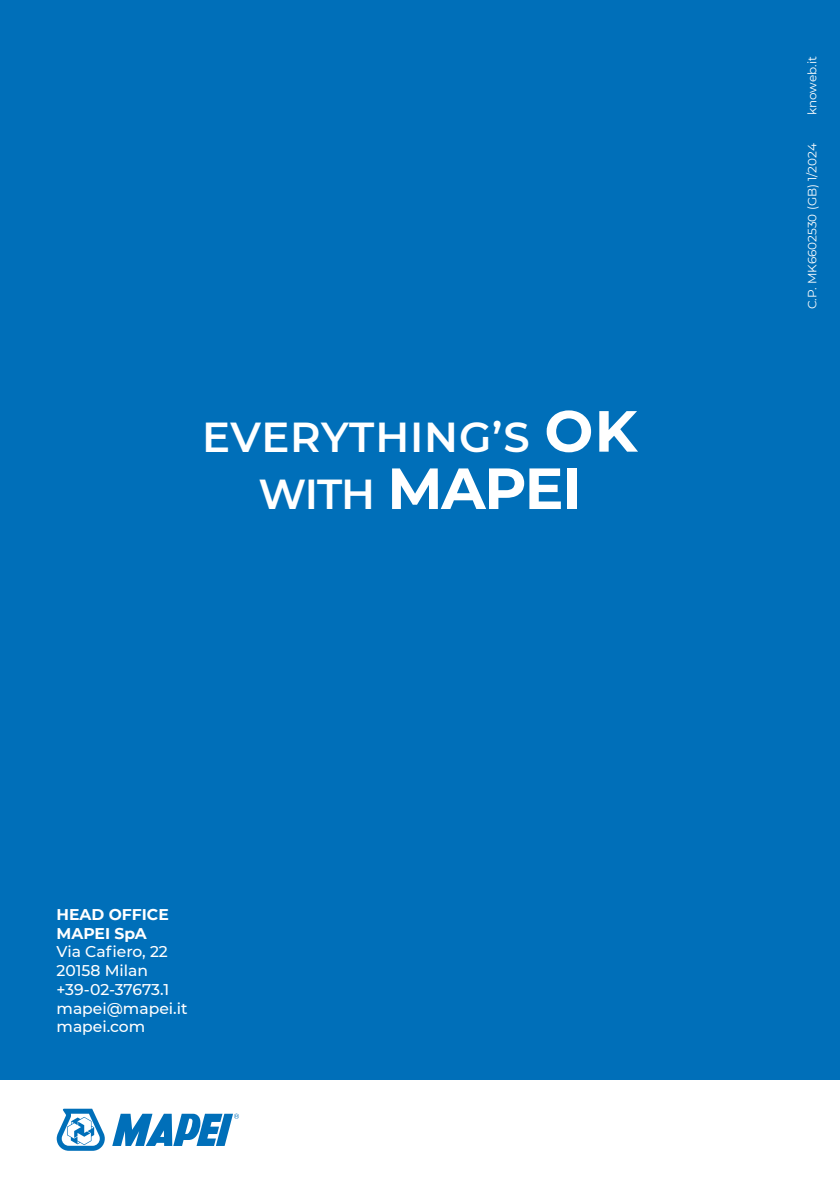
<style>
.page{position:relative;width:840px;height:1191px;background:#fff}
.page>*{position:absolute;margin:0;border:0;box-sizing:border-box;transform-origin:0 0}
.t1{font:700 58px "Montserrat";letter-spacing:-.025em;color:#fff}
.t2{font:600 41.8px "Montserrat";letter-spacing:.02em;color:#fff}
.t3{font:500 15.6px/18.6px "Montserrat";color:#fff}
.t4{font:700 15.6px/18.6px "Montserrat";color:#fff}
.t5{font:12px "Montserrat";color:#fff}
.s1{font-weight:700;font-size:58px}
.s2{font-weight:600;font-size:41.8px}
</style>
<div class="page">
<div style="left:0;top:0;width:839px;height:1191px;background:#006fb9"></div>
<div style="left:0;top:1080px;width:839px;height:111px;background:#fff"></div>
<svg style="left:57px;top:1108px;width:48px;height:42px"></svg>
<svg style="left:112px;top:1113px;width:127px;height:33px"></svg>
<h2 class="t2" style="left:202px;top:407px;width:436px">EVERYTHING’S <span class="s1">OK</span></h2>
<h1 class="t1" style="left:258px;top:446px;width:324px"><span class="s2">WITH</span> MAPEI</h1>
<p class="t4" style="left:56px;top:904px;width:114px">HEAD OFFICE<br>MAPEI SpA</p>
<p class="t3" style="left:56px;top:942px;width:132px">Via Cafiero, 22<br>20158 Milan +39-02-37673.1 mapei@mapei.it mapei.com</p>
<p class="t5" style="left:803px;top:115px;width:60px;rotate:-90deg">knoweb.it</p>
<p class="t5" style="left:803px;top:309px;width:167px;rotate:-90deg">C.P. MK6602530 (GB) 1/2024</p>
</div>
